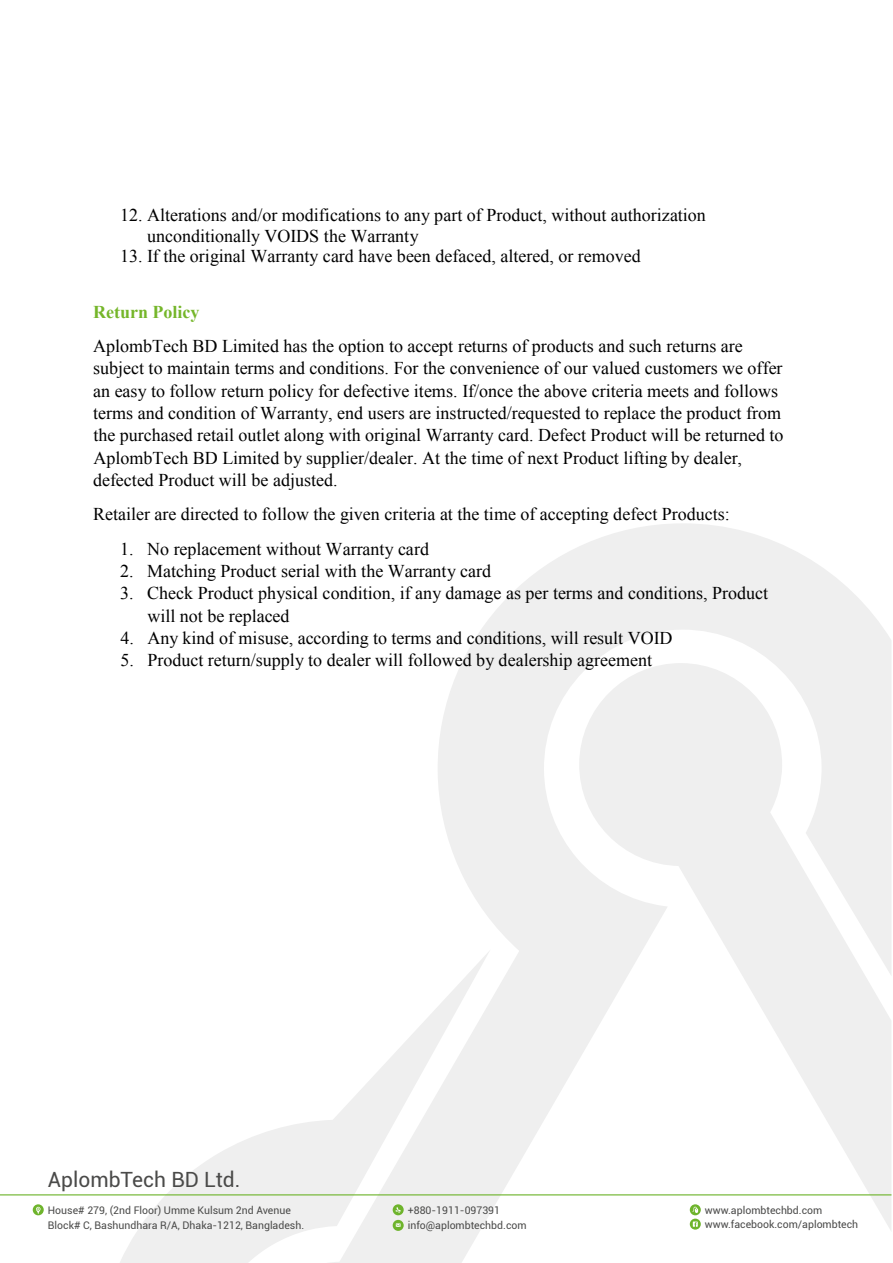
<style>
.page{position:relative;width:893px;height:1263px;background:#fff}
.page>*{position:absolute;margin:0;border:0;box-sizing:border-box;transform-origin:0 0}
.t1{font:21px "Roboto";color:#4a4a49}
.t2{font:18px/22.4px "Times New Roman";color:#000}
.t3{font:700 18px "Times New Roman";color:#75b62a}
.t4{font:10.5px/15px "Roboto";color:#4a4a49}
</style>
<div class="page">
<svg style="left:120px;top:1120px;width:206px;height:143px;fill:#efefef"></svg>
<svg style="left:326px;top:523px;width:565px;height:740px;fill:#f1f1f1"></svg>
<div style="left:33px;top:1204px;width:11px;height:11px;background:#6eb42c;border-radius:50%"></div>
<svg style="left:36px;top:1207px;width:5px;height:7px"></svg>
<div style="left:393px;top:1204px;width:11px;height:11px;background:#6eb42c;border-radius:50%"></div>
<svg style="left:395px;top:1207px;width:6px;height:6px"></svg>
<div style="left:393px;top:1220px;width:11px;height:11px;background:#6eb42c;border-radius:50%"></div>
<svg style="left:396px;top:1223px;width:5px;height:4px"></svg>
<svg style="left:690px;top:1204px;width:11px;height:11px"></svg>
<svg style="left:692px;top:1207px;width:6px;height:6px"></svg>
<svg style="left:690px;top:1218px;width:11px;height:11px"></svg>
<svg style="left:693px;top:1221px;width:5px;height:6px"></svg>
<hr style="left:0;top:1194px;width:891px;height:1px;background:#6eb42c">
<p class="t2" style="left:147px;top:204px;width:560px;line-height:20.7px;text-indent:-27px">12. Alterations and/or modifications to any part of Product, without authorization unconditionally VOIDS the Warranty</p>
<p class="t2" style="left:120px;top:245px;width:522px">13. If the original Warranty card have been defaced, altered, or removed</p>
<p class="t3" style="left:93px;top:299px;width:108px">Return Policy</p>
<p class="t2" style="left:93px;top:334px;width:692px">AplombTech BD Limited has the option to accept returns of products and such returns are subject to maintain terms and conditions. For the convenience of our valued customers we offer an easy to follow return policy for defective items. If/once the above criteria meets and follows terms and condition of Warranty, end users are instructed/requested to replace the product from the purchased retail outlet along with original Warranty card. Defect Product will be returned to AplombTech BD Limited by supplier/dealer. At the time of next Product lifting by dealer, defected Product will be adjusted.</p>
<p class="t2" style="left:93px;top:502px;width:638px">Retailer are directed to follow the given criteria at the time of accepting defect Products:</p>
<p class="t2" style="left:120px;top:537px;width:310px">1. No replacement without Warranty card</p>
<p class="t2" style="left:120px;top:559px;width:372px">2. Matching Product serial with the Warranty card</p>
<p class="t2" style="left:147px;top:582px;width:622px;text-indent:-27px">3. Check Product physical condition, if any damage as per terms and conditions, Product will not be replaced</p>
<p class="t2" style="left:120px;top:626px;width:554px">4. Any kind of misuse, according to terms and conditions, will result VOID</p>
<p class="t2" style="left:120px;top:648px;width:533px">5. Product return/supply to dealer will followed by dealership agreement</p>
<p class="t1" style="left:48px;top:1164px;width:194px">AplombTech BD Ltd.</p>
<p class="t4" style="left:48px;top:1202px;width:258px">House# 279, (2nd Floor) Umme Kulsum 2nd Avenue<br>Block# C, Bashundhara R/A, Dhaka-1212, Bangladesh.</p>
<p class="t4" style="left:408px;top:1202px;width:120px">+880-1911-097391 info@aplombtechbd.com</p>
<p class="t4" style="left:705px;top:1203px;width:155px;line-height:13.5px">www.aplombtechbd.com www.facebook.com/aplombtech</p>
</div>
